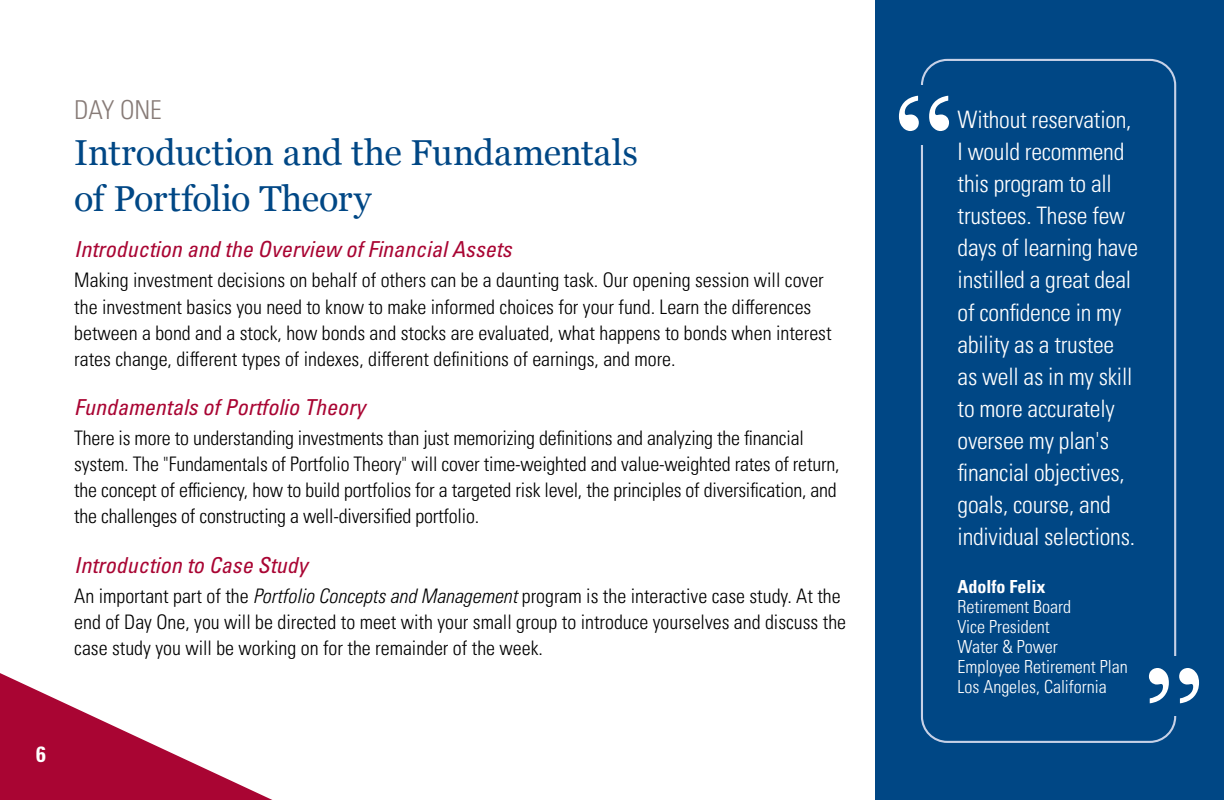
<style>
.page{position:relative;width:1224px;height:800px;background:#fff}
.page>*{position:absolute;margin:0;border:0;box-sizing:border-box;transform-origin:0 0}
.t1{font:36px/46px "Georgia";letter-spacing:-.005em;color:#004785}
.t2{font:300 condensed 26px "Univers LT Pro";letter-spacing:-.01em;color:#877b77}
.t3{font:300 condensed 24px/32px "Univers LT Pro";letter-spacing:-.01em;color:#fff}
.t4{font:italic condensed 22px "Univers LT Pro";color:#a90533}
.t5{font:700 condensed 22px "Univers LT Pro";color:#fff}
.t6{font:300 condensed 20px/26px "Univers LT Pro";color:#000}
.t7{font:300 condensed 18px/20px "Univers LT Pro";color:#fff}
.t8{font:700 condensed 18px "Univers LT Pro";color:#fff}
.s1{font-style:italic}
</style>
<div class="page">
<svg style="left:0;top:673px;width:270px;height:126px"></svg>
<div style="left:876px;top:0;width:348px;height:799px;background:#004785"></div>
<div style="left:921px;top:59px;width:255px;height:683px;border:2px solid #c7d1e7;border-radius:25px"></div>
<div style="left:887px;top:86px;width:77px;height:59px;background:#004785"></div>
<svg style="left:899px;top:96px;width:50px;height:35px"></svg>
<div style="left:1134px;top:656px;width:77px;height:59px;background:#004785"></div>
<svg style="left:1149px;top:668px;width:50px;height:35px"></svg>
<h2 class="t2" style="left:74px;top:92px;width:89px">DAY ONE</h2>
<h1 class="t1" style="left:74px;top:128px;width:565px">Introduction and the Fundamentals of Portfolio Theory</h1>
<p class="t4" style="left:74px;top:235px;width:439px">Introduction and the Overview of Financial Assets</p>
<p class="t6" style="left:74px;top:266px;width:759px">Making investment decisions on behalf of others can be a daunting task. Our opening session will cover the investment basics you need to know to make informed choices for your fund. Learn the differences between a bond and a stock, how bonds and stocks are evaluated, what happens to bonds when interest rates change, different types of indexes, different definitions of earnings, and more.</p>
<p class="t4" style="left:74px;top:393px;width:292px">Fundamentals of Portfolio Theory</p>
<p class="t6" style="left:74px;top:424px;width:767px">There is more to understanding investments than just memorizing definitions and analyzing the financial system. The "Fundamentals of Portfolio Theory" will cover time-weighted and value-weighted rates of return, the concept of efficiency, how to build portfolios for a targeted risk level, the principles of diversification, and the challenges of constructing a well-diversified portfolio.</p>
<p class="t4" style="left:74px;top:550px;width:235px">Introduction to Case Study</p>
<p class="t6" style="left:74px;top:581px;width:773px">An important part of the <span class="s1">Portfolio Concepts and Management</span> program is the interactive case study. At the end of Day One, you will be directed to meet with your small group to introduce yourselves and discuss the case study you will be working on for the remainder of the week.</p>
<p class="t5" style="left:36px;top:740px;width:11px">6</p>
<p class="t3" style="left:958px;top:102px;width:182px">Without reservation,<br>I would recommend this program to all trustees. These few days of learning have instilled a great deal of confidence in my ability as a trustee as well as in my skill to more accurately oversee my plan's financial objectives, goals, course, and individual selections.</p>
<p class="t8" style="left:958px;top:575px;width:90px">Adolfo Felix</p>
<p class="t7" style="left:958px;top:595px;width:172px">Retirement Board<br>Vice President<br>Water &amp; Power<br>Employee Retirement Plan<br>Los Angeles, California</p>
</div>
